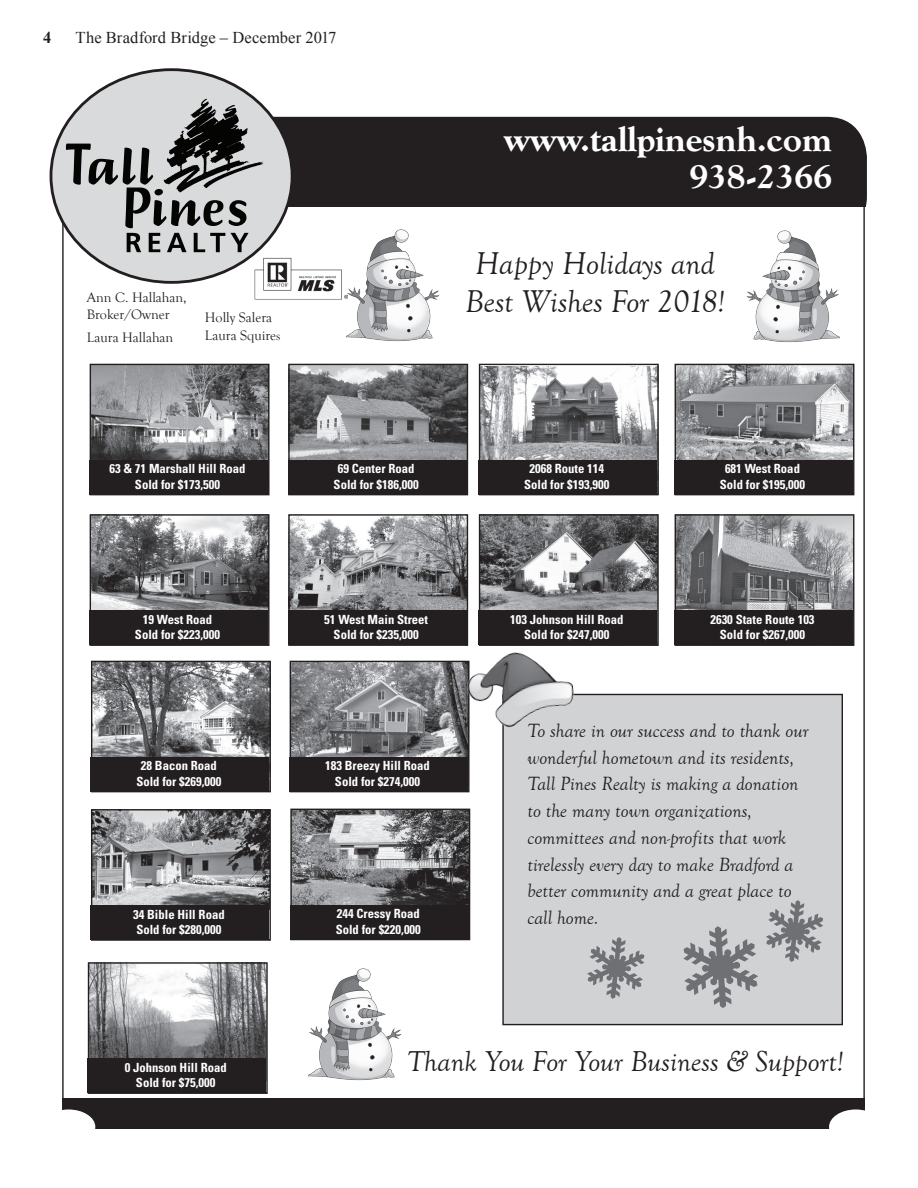
<style>
.page{position:relative;width:918px;height:1188px;background:#fff}
.page>*{position:absolute;margin:0;border:0;box-sizing:border-box;transform-origin:0 0}
.t1{font:800 33.75px/36.6px "Goudy";color:#fff;text-align:right}
.t2{font:italic 32.4px/38px "Goudy Old Style T";color:#231f20;text-align:center}
.t3{font:italic 29.55px "Goudy Old Style T";color:#231f20}
.t4{font:italic 19.65px/26.7px "Goudy Old Style T";color:#231f20}
.t5{font:16.5px "Times New Roman";letter-spacing:.005em;color:#231f20}
.t6{font:700 16.5px "Times New Roman";color:#231f20}
.t7{font:14.1px/17px "Goudy Old Style T";color:#231f20}
.t8{font:700 condensed 12.6px/15.5px "Univers";color:#fff;text-align:center}
.s1{font-size:12.6px}
</style>
<div class="page">
<div style="left:164px;top:117px;width:703px;height:120px;background:#231f20;border-radius:41px"></div>
<div style="left:70px;top:207px;width:800px;height:62px;background:#fff"></div>
<div style="left:51px;top:70px;width:241px;height:212px;background:#d9dadc;border-radius:50%"></div>
<svg style="left:66px;top:99px;width:198px;height:153px"></svg>
<div style="left:63px;top:1098px;width:802px;height:30px;background:#231f20"></div>
<div style="left:42px;top:1109px;width:53px;height:35px;background:#fff;border-radius:50%"></div>
<div style="left:829px;top:1109px;width:54px;height:35px;background:#fff;border-radius:50%"></div>
<img style="left:255px;top:257px;width:81px;height:42px">
<div style="left:503px;top:694px;width:339px;height:331px;background:#d1d2d4"></div>
<div style="left:502px;top:694px;width:341px;height:331px;border:1px solid #231f20"></div>
<img style="left:92px;top:366px;width:176px;height:94px">
<div style="left:90px;top:364px;width:180px;height:131px;border:1px solid #231f20"></div>
<div style="left:89px;top:460px;width:179px;height:35px;background:#231f20"></div>
<img style="left:290px;top:366px;width:176px;height:94px">
<div style="left:288px;top:364px;width:180px;height:131px;border:1px solid #231f20"></div>
<div style="left:288px;top:460px;width:179px;height:35px;background:#231f20"></div>
<img style="left:481px;top:366px;width:176px;height:94px">
<div style="left:479px;top:364px;width:180px;height:131px;border:1px solid #231f20"></div>
<div style="left:478px;top:460px;width:179px;height:35px;background:#231f20"></div>
<img style="left:677px;top:366px;width:175px;height:94px">
<div style="left:675px;top:364px;width:179px;height:131px;border:1px solid #231f20"></div>
<div style="left:674px;top:460px;width:179px;height:35px;background:#231f20"></div>
<img style="left:92px;top:516px;width:176px;height:94px">
<div style="left:90px;top:514px;width:180px;height:132px;border:1px solid #231f20"></div>
<div style="left:89px;top:610px;width:179px;height:35px;background:#231f20"></div>
<img style="left:290px;top:516px;width:176px;height:94px">
<div style="left:288px;top:514px;width:180px;height:132px;border:1px solid #231f20"></div>
<div style="left:288px;top:610px;width:179px;height:35px;background:#231f20"></div>
<img style="left:481px;top:516px;width:176px;height:94px">
<div style="left:479px;top:514px;width:180px;height:132px;border:1px solid #231f20"></div>
<div style="left:478px;top:610px;width:179px;height:35px;background:#231f20"></div>
<img style="left:677px;top:516px;width:175px;height:94px">
<div style="left:675px;top:514px;width:179px;height:132px;border:1px solid #231f20"></div>
<div style="left:674px;top:610px;width:179px;height:35px;background:#231f20"></div>
<img style="left:93px;top:663px;width:176px;height:94px">
<div style="left:91px;top:661px;width:180px;height:131px;border:1px solid #231f20"></div>
<div style="left:90px;top:757px;width:179px;height:35px;background:#231f20"></div>
<img style="left:292px;top:663px;width:159px;height:94px">
<div style="left:290px;top:661px;width:180px;height:131px;border:1px solid #231f20"></div>
<div style="left:289px;top:757px;width:179px;height:35px;background:#231f20"></div>
<img style="left:292px;top:811px;width:176px;height:94px">
<div style="left:290px;top:809px;width:180px;height:131px;border:1px solid #231f20"></div>
<div style="left:290px;top:905px;width:179px;height:35px;background:#231f20"></div>
<img style="left:90px;top:964px;width:176px;height:94px">
<div style="left:88px;top:962px;width:180px;height:132px;border:1px solid #231f20"></div>
<div style="left:87px;top:1058px;width:179px;height:35px;background:#231f20"></div>
<img style="left:93px;top:811px;width:176px;height:94px">
<div style="left:91px;top:809px;width:180px;height:132px;border:1px solid #231f20"></div>
<div style="left:90px;top:905px;width:179px;height:35px;background:#231f20"></div>
<img style="left:336px;top:229px;width:104px;height:113px">
<img style="left:746px;top:230px;width:94px;height:113px">
<img style="left:308px;top:968px;width:94px;height:113px">
<img style="left:451px;top:618px;width:148px;height:154px">
<svg style="left:683px;top:926px;width:75px;height:82px"></svg>
<svg style="left:766px;top:900px;width:57px;height:62px"></svg>
<svg style="left:587px;top:937px;width:57px;height:62px"></svg>
<h3 class="t6" style="left:43px;top:26px;width:10px">4</h3>
<h3 class="t5" style="left:76px;top:26px;width:262px">The Bradford Bridge – December 2017</h3>
<p class="t7" style="left:87px;top:289px;width:101px">Ann C. Hallahan,<br>Broker/Owner</p>
<p class="t7" style="left:87px;top:329px;width:88px">Laura Hallahan</p>
<p class="t7" style="left:205px;top:308px;width:77px;line-height:18.3px">Holly Salera<br>Laura Squire<span class="s1">s</span></p>
<h1 class="t1" style="left:504px;top:121px;width:329px">www.tallpinesnh.com<br>938-2366</h1>
<h2 class="t2" style="left:465px;top:246px;width:261px">Happy Holidays and<br>Best Wishes For 2018!</h2>
<p class="t8" style="left:110px;top:461px;width:137px">63 &amp; 71 Marshall Hill Road<br>Sold for $173,500</p>
<p class="t8" style="left:334px;top:461px;width:87px">69 Center Road<br>Sold for $186,000</p>
<p class="t8" style="left:524px;top:461px;width:87px">2068 Route 114<br>Sold for $193,900</p>
<p class="t8" style="left:720px;top:461px;width:87px">681 West Road<br>Sold for $195,000</p>
<p class="t8" style="left:135px;top:612px;width:87px">19 West Road<br>Sold for $223,000</p>
<p class="t8" style="left:324px;top:612px;width:105px">51 West Main Street<br>Sold for $235,000</p>
<p class="t8" style="left:510px;top:612px;width:115px">103 Johnson Hill Road<br>Sold for $247,000</p>
<p class="t8" style="left:710px;top:612px;width:106px">2630 State Route 103<br>Sold for $267,000</p>
<p class="t8" style="left:136px;top:758px;width:87px">28 Bacon Road<br>Sold for $269,000</p>
<p class="t8" style="left:325px;top:758px;width:106px">183 Breezy Hill Road<br>Sold for $274,000</p>
<p class="t8" style="left:133px;top:906px;width:93px;text-align:left">34 Bible Hill Road<br>Sold for $280,000</p>
<p class="t8" style="left:336px;top:906px;width:87px;text-align:left">244 Cressy Road<br>Sold for $220,000</p>
<p class="t4" style="left:528px;top:717px;width:282px">To share in our success and to thank our wonderful hometown and its residents, Tall Pines Realty is making a donation to the many town organizations, committees and non-profits that work tirelessly every day to make Bradford a better community and a great place to call home.</p>
<p class="t8" style="left:125px;top:1060px;width:104px">0 Johnson Hill Road<br>Sold for $75,000</p>
<h3 class="t3" style="left:407px;top:1046px;width:438px">Thank You For Your Business &amp; Support!</h3>
</div>
